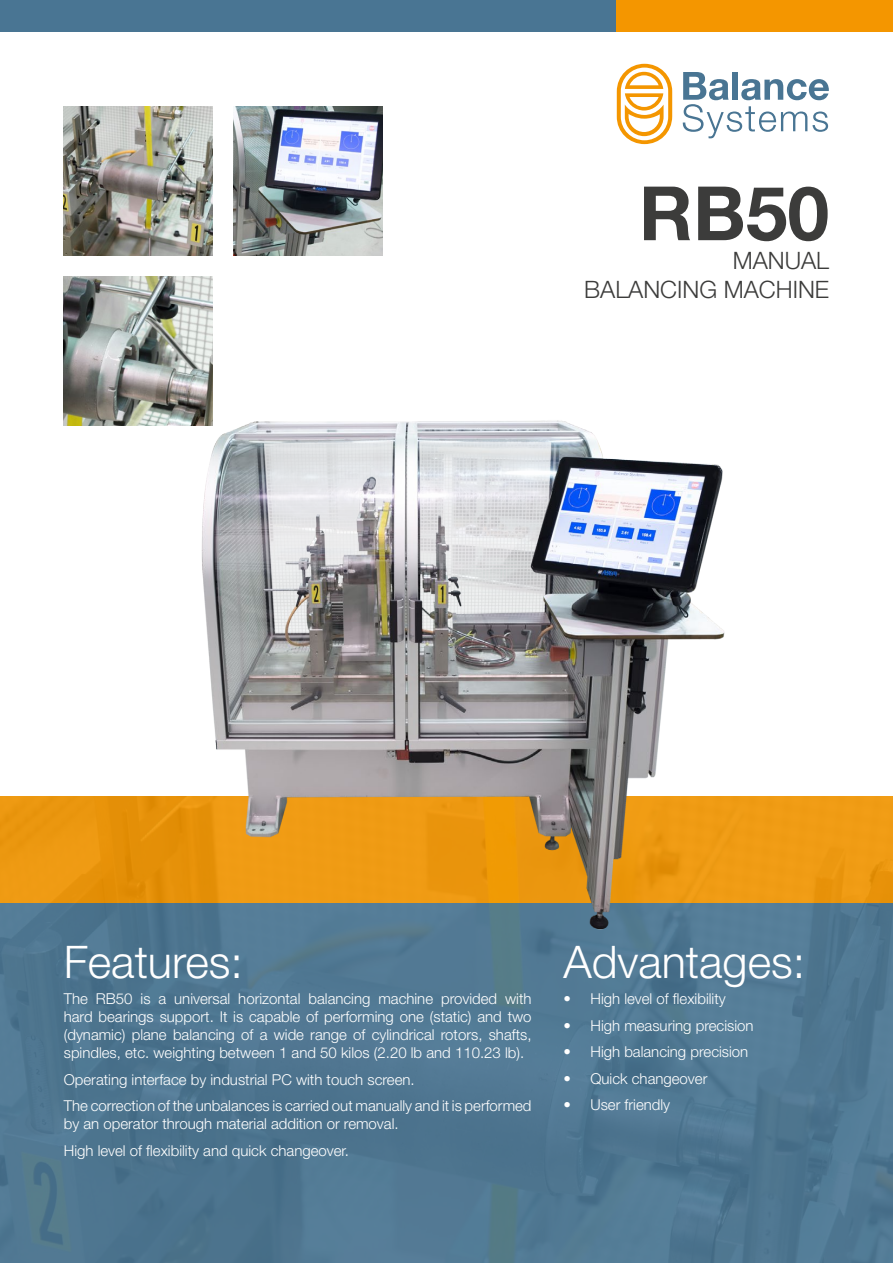
<style>
.page{position:relative;width:893px;height:1263px;background:#fff}
.page>*{position:absolute;margin:0;border:0;box-sizing:border-box;transform-origin:0 0}
.t1{font:700 75px "Helvetica Neue LT Std";color:#3c3c3b}
.t2{font:300 45px "Helvetica Neue LT Std";color:#fff}
.t3{font:300 24px/28.8px "Helvetica Neue LT Std";color:#3c3c3b;text-align:right}
.t4{font:300 15px/18px "Helvetica Neue LT Std";color:#fff}
</style>
<div class="page">
<img style="left:0;top:797px;width:893px;height:466px">
<svg style="left:617px;top:64px;width:55px;height:80px"></svg>
<svg style="left:682px;top:72px;width:147px;height:66px"></svg>
<img style="left:64px;top:106px;width:149px;height:149px">
<img style="left:234px;top:106px;width:149px;height:149px">
<img style="left:64px;top:276px;width:149px;height:149px">
<div style="left:0;top:0;width:617px;height:32px;background:#497593"></div>
<div style="left:617px;top:0;width:276px;height:32px;background:#f49600"></div>
<img style="left:104px;top:337px;width:789px;height:655px">
<h1 class="t1" style="left:639px;top:167px;width:192px">RB50</h1>
<h3 class="t3" style="left:584px;top:246px;width:246px">MANUAL<br>BALANCING MACHINE</h3>
<h2 class="t2" style="left:64px;top:934px;width:181px">Features:</h2>
<p class="t4" style="left:64px;top:989px;width:469px;text-align:justify">The RB50 is a universal horizontal balancing machine provided with hard bearings support. It is capable of performing one (static) and two (dynamic) plane balancing of a wide range of cylindrical rotors, shafts, spindles, etc. weighting between 1 and 50 kilos (2.20 lb and 110.23 lb).</p>
<p class="t4" style="left:64px;top:1066px;width:469px;line-height:26.5px">Operating interface by industrial PC with touch screen.<br>The correction of the unbalances is carried out manually and it is performed</p>
<p class="t4" style="left:64px;top:1110px;width:336px;line-height:26.5px">by an operator through material addition or removal.<br>High level of flexibility and quick changeover.</p>
<h2 class="t2" style="left:563px;top:934px;width:243px">Advantages:</h2>
<p class="t4" style="left:563px;top:989px;width:164px">• High level of flexibility</p>
<p class="t4" style="left:563px;top:1016px;width:192px">• High measuring precision</p>
<p class="t4" style="left:563px;top:1042px;width:186px">• High balancing precision</p>
<p class="t4" style="left:563px;top:1069px;width:145px">• Quick changeover</p>
<p class="t4" style="left:563px;top:1095px;width:108px">• User friendly</p>
</div>
